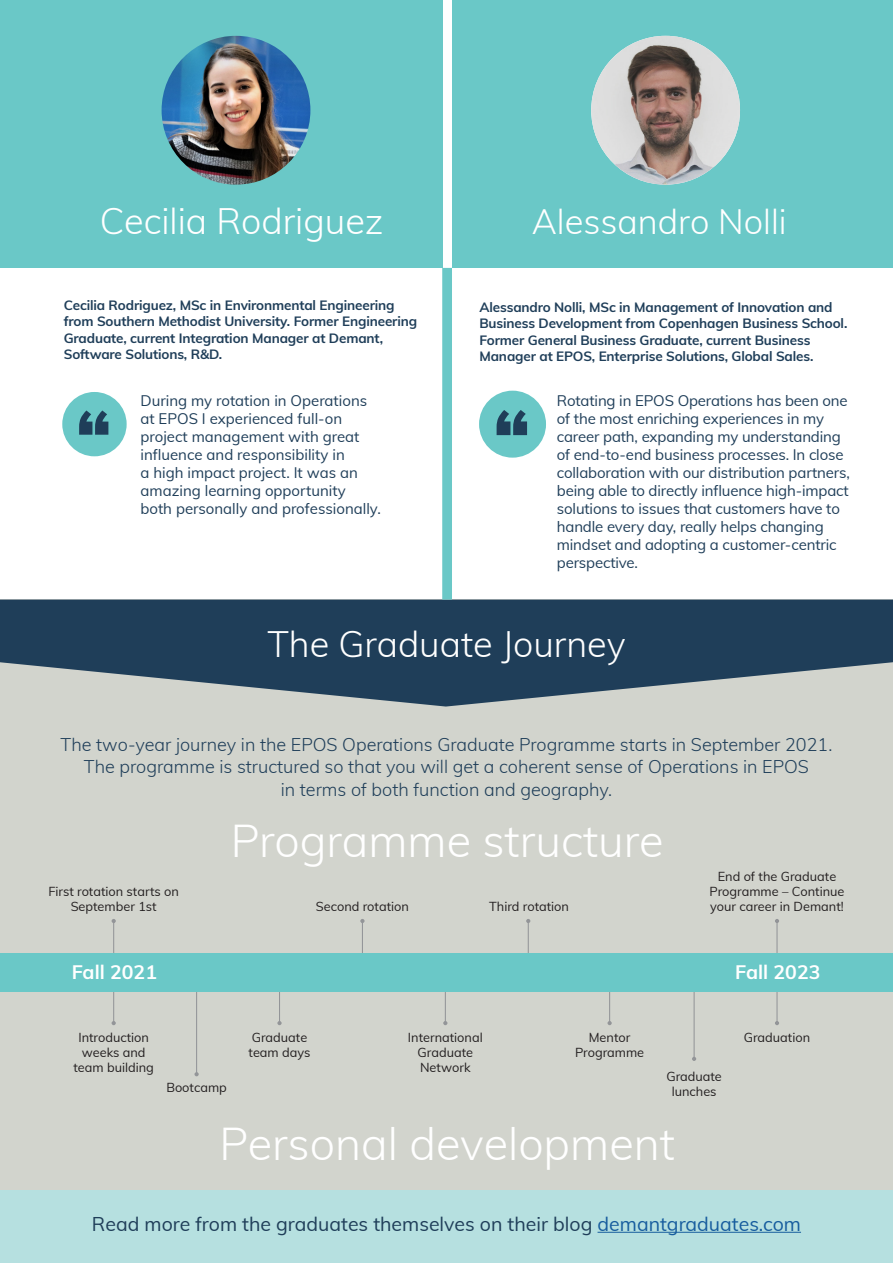
<style>
.page{position:relative;width:893px;height:1263px;background:#fff}
.page>*{position:absolute;margin:0;border:0;box-sizing:border-box;transform-origin:0 0}
.t1{font:300 45px "Muli";color:#fff}
.t2{font:300 36px "Muli";color:#fff}
.t3{font:300 34.5px "Muli";color:#fff}
.t4{font:19.5px "Muli";color:#1f3e59}
.t5{font:700 19.5px "Muli";color:#fff}
.t6{font:300 18px/22.5px "Muli";color:#1f3e59;text-align:center}
.t7{font:15px/18px "Muli";letter-spacing:-.01em;color:#1f3e59}
.t8{font:700 13.5px/16.5px "Muli";letter-spacing:-.01em;color:#1f3e59}
.t9{font:12.75px/15px "Muli";color:#231f20;text-align:center}
.s1{color:#175d9e}
</style>
<div class="page">
<div style="left:0;top:600px;width:893px;height:591px;background:#d2d4cd"></div>
<svg style="left:0;top:600px;width:893px;height:106px;fill:#1f3e59"></svg>
<div style="left:0;top:1191px;width:893px;height:72px;background:#b6e0e0"></div>
<hr style="left:113px;top:921px;width:1px;height:102px;background:#939598">
<svg style="left:112px;top:919px;width:4px;height:4px"></svg>
<svg style="left:112px;top:1021px;width:4px;height:4px"></svg>
<hr style="left:196px;top:966px;width:1px;height:108px;background:#939598">
<svg style="left:194px;top:1072px;width:5px;height:4px"></svg>
<hr style="left:694px;top:957px;width:1px;height:102px;background:#939598">
<svg style="left:692px;top:1057px;width:4px;height:4px"></svg>
<hr style="left:279px;top:974px;width:1px;height:49px;background:#939598">
<svg style="left:277px;top:1021px;width:5px;height:4px"></svg>
<hr style="left:362px;top:921px;width:1px;height:49px;background:#939598">
<svg style="left:360px;top:919px;width:5px;height:4px"></svg>
<hr style="left:445px;top:974px;width:1px;height:49px;background:#939598">
<svg style="left:443px;top:1021px;width:4px;height:4px"></svg>
<hr style="left:528px;top:921px;width:1px;height:49px;background:#939598">
<svg style="left:526px;top:919px;width:4px;height:4px"></svg>
<hr style="left:609px;top:977px;width:1px;height:46px;background:#939598">
<svg style="left:607px;top:1021px;width:5px;height:4px"></svg>
<hr style="left:776px;top:921px;width:1px;height:102px;background:#939598">
<svg style="left:775px;top:919px;width:4px;height:4px"></svg>
<svg style="left:775px;top:1021px;width:4px;height:4px"></svg>
<div style="left:0;top:953px;width:893px;height:38px;background:#6ac8c7"></div>
<div style="left:452px;top:0;width:441px;height:268px;background:#6ac8c7"></div>
<div style="left:0;top:0;width:442px;height:268px;background:#6ac8c7"></div>
<img style="left:162px;top:36px;width:148px;height:149px;border-radius:74px">
<img style="left:591px;top:36px;width:149px;height:149px;border-radius:74px">
<div style="left:62px;top:392px;width:65px;height:64px;background:#6ac8c7;border-radius:50%"></div>
<svg style="left:79px;top:410px;width:29px;height:25px"></svg>
<div style="left:479px;top:391px;width:67px;height:67px;background:#6ac8c7;border-radius:50%"></div>
<svg style="left:497px;top:410px;width:30px;height:25px"></svg>
<div style="left:442px;top:268px;width:10px;height:332px;background:#6ac8c7"></div>
<hr style="left:597px;top:1232px;width:204px;height:1px;background:#175d9e">
<p class="t2" style="left:100px;top:195px;width:285px">Cecilia Rodriguez</p>
<p class="t8" style="left:64px;top:296px;width:355px">Cecilia Rodriguez, MSc in Environmental Engineering from Southern Methodist University. Former Engineering Graduate, current Integration Manager at Demant, Software Solutions, R&amp;D.</p>
<p class="t3" style="left:532px;top:197px;width:256px">Alessandro Nolli</p>
<p class="t8" style="left:479px;top:298px;width:369px">Alessandro Nolli, MSc in Management of Innovation and Business Development from Copenhagen Business School.<br>Former General Business Graduate, current Business Manager at EPOS, Enterprise Solutions, Global Sales.</p>
<p class="t7" style="left:140px;top:391px;width:242px">During my rotation in Operations at EPOS I experienced full-on project management with great influence and responsibility in<br>a high impact project. It was an amazing learning opportunity both personally and professionally.</p>
<p class="t7" style="left:557px;top:391px;width:294px">Rotating in EPOS Operations has been one of the most enriching experiences in my career path, expanding my understanding of end-to-end business processes. In close collaboration with our distribution partners, being able to directly influence high-impact solutions to issues that customers have to handle every day, really helps changing mindset and adopting a customer-centric perspective.</p>
<p class="t2" style="left:267px;top:617px;width:360px">The Graduate Journey</p>
<p class="t6" style="left:61px;top:732px;width:773px">The two-year journey in the EPOS Operations Graduate Programme starts in September 2021.<br>The programme is structured so that you will get a coherent sense of Operations in EPOS<br>in terms of both function and geography.</p>
<p class="t9" style="left:48px;top:883px;width:132px">First rotation starts on<br>September 1st</p>
<p class="t1" style="left:231px;top:808px;width:434px">Programme structure</p>
<p class="t9" style="left:316px;top:898px;width:95px">Second rotation</p>
<p class="t9" style="left:489px;top:898px;width:81px">Third rotation</p>
<p class="t9" style="left:710px;top:868px;width:136px">End of the Graduate<br>Programme – Continue your career in Demant!</p>
<p class="t5" style="left:72px;top:958px;width:87px">Fall 2021</p>
<p class="t5" style="left:735px;top:958px;width:87px">Fall 2023</p>
<p class="t9" style="left:73px;top:1029px;width:82px">Introduction weeks and team building</p>
<p class="t9" style="left:249px;top:1029px;width:63px;text-align:left">Graduate team days</p>
<p class="t9" style="left:408px;top:1029px;width:76px">International<br>Graduate<br>Network</p>
<p class="t9" style="left:575px;top:1029px;width:71px">Mentor<br>Programme</p>
<p class="t9" style="left:166px;top:1079px;width:62px">Bootcamp</p>
<p class="t9" style="left:666px;top:1068px;width:57px">Graduate lunches</p>
<p class="t1" style="left:219px;top:1111px;width:457px">Personal development</p>
<p class="t9" style="left:744px;top:1029px;width:68px">Graduation</p>
<p class="t4" style="left:92px;top:1209px;width:711px">Read more from the graduates themselves on their blog <span class="s1">demantgraduates.com</span></p>
</div>
